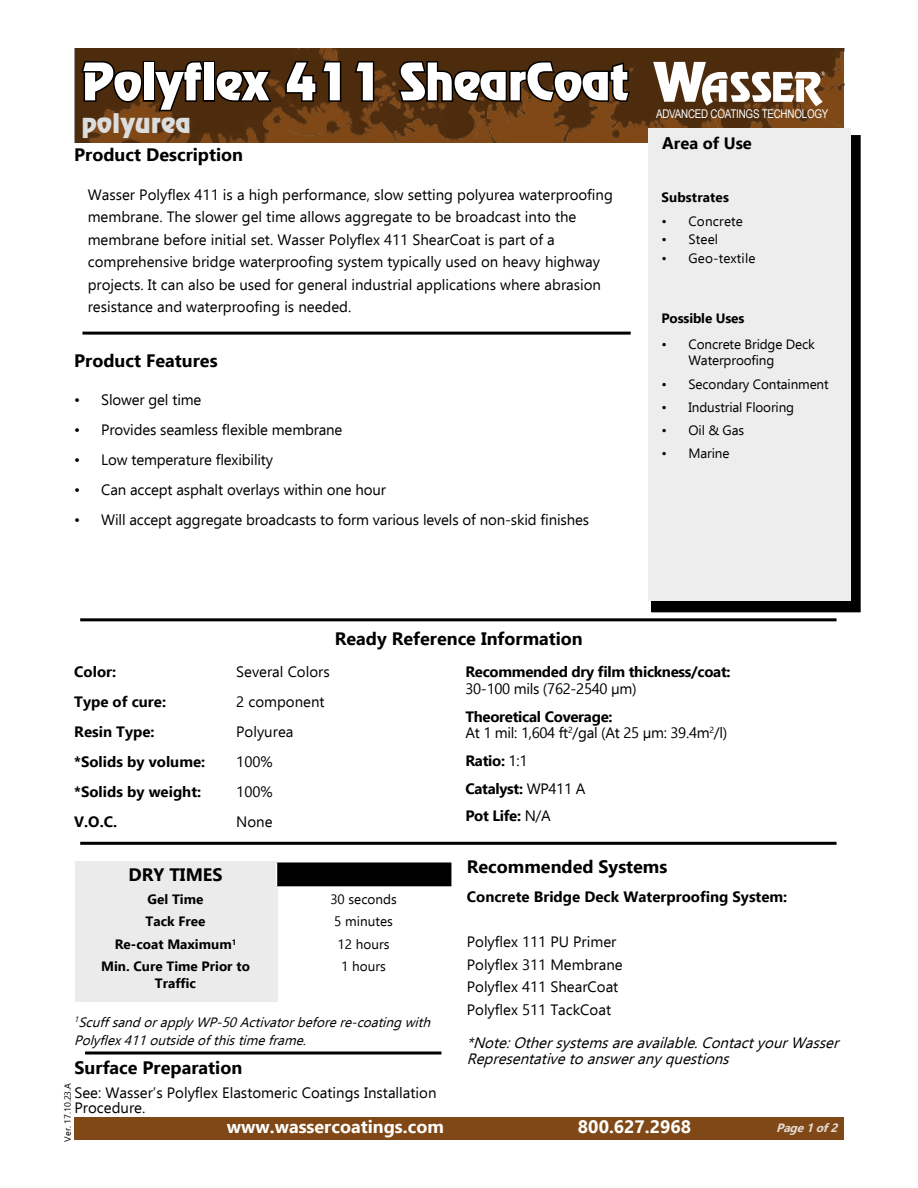
<style>
.page{position:relative;width:918px;height:1188px;background:#fff}
.page>*{position:absolute;margin:0;border:0;box-sizing:border-box;transform-origin:0 0}
.t1{font:51px "Revue BT";letter-spacing:-.02em;color:#fff}
.t2{font:27px "Revue BT";color:#dcddde}
.t3{font:700 18px "Ebrima";color:#000}
.t4{font:700 18px "Ebrima";color:#fff}
.t5{font:700 16.5px "Ebrima";color:#000}
.t6{font:15px/22.5px "Ebrima";color:#000}
.t7{font:700 15px "Ebrima";color:#000}
.t8{font:italic 15px/16.5px "Ebrima";color:#000}
.t9{font:15px/16.5px "Ebrima";letter-spacing:-.02em;color:#000}
.t10{font:700 15px/27.8px "Ebrima";letter-spacing:-.02em;color:#000}
.t11{font:13.5px/16.5px "Ebrima";letter-spacing:-.01em;color:#000}
.t12{font:italic 13.5px/18px "Ebrima";color:#000}
.t13{font:700 13.5px/16.2px "Ebrima";color:#000;text-align:center}
.t14{font:13.5px "Ebrima";letter-spacing:.01em;color:#000}
.t15{font:12px "Arial Narrow";letter-spacing:-.02em;color:#fff}
.t16{font:italic 700 12px "Ebrima";color:#fff}
.t17{font:9px "Ebrima";color:#000}
.t18{font:1.5px "Ebrima";color:#000}
.s1{font-weight:700}
.s2{font-weight:400}
</style>
<div class="page">
<img style="left:75px;top:48px;width:769px;height:95px">
<div style="left:74px;top:1117px;width:770px;height:22px;background:#7f4816"></div>
<svg style="left:653px;top:62px;width:172px;height:44px"></svg>
<svg style="left:79px;top:59px;width:65px;height:46px"></svg>
<div style="left:143px;top:61px;width:12px;height:41px;border:3px solid #000"></div>
<svg style="left:151px;top:60px;width:55px;height:54px"></svg>
<div style="left:203px;top:61px;width:12px;height:41px;border:3px solid #000"></div>
<svg style="left:214px;top:68px;width:60px;height:36px"></svg>
<svg style="left:284px;top:60px;width:59px;height:43px"></svg>
<svg style="left:353px;top:60px;width:23px;height:43px"></svg>
<svg style="left:397px;top:59px;width:235px;height:46px"></svg>
<div style="left:652px;top:136px;width:208px;height:476px;background:#000"></div>
<div style="left:651px;top:135px;width:210px;height:477px;border:2px solid #000"></div>
<div style="left:648px;top:128px;width:203px;height:472px;background:#ededee"></div>
<hr style="left:80px;top:618px;width:757px;height:3px;background:#000">
<hr style="left:82px;top:332px;width:549px;height:3px;background:#000">
<div style="left:75px;top:861px;width:203px;height:140px;background:#ebebec"></div>
<div style="left:276px;top:862px;width:175px;height:25px;background:#000"></div>
<hr style="left:276px;top:861px;width:175px;height:1px;background:#fff">
<hr style="left:276px;top:886px;width:175px;height:2px;background:#fff">
<svg style="left:276px;top:862px;width:1px;height:24px"></svg>
<hr style="left:80px;top:842px;width:757px;height:3px;background:#000">
<hr style="left:85px;top:1051px;width:356px;height:3px;background:#000">
<h1 class="t1" style="left:81px;top:51px;width:549px">Polyflex 411 ShearCoat</h1>
<p class="t3" style="left:74px;top:141px;width:170px">Product Description</p>
<p class="t6" style="left:88px;top:183px;width:527px">Wasser Polyflex 411 is a high performance, slow setting polyurea waterproofing membrane. The slower gel time allows aggregate to be broadcast into the membrane before initial set. Wasser Polyflex 411 ShearCoat is part of a comprehensive bridge waterproofing system typically used on heavy highway projects. It can also be used for general industrial applications where abrasion resistance and waterproofing is needed.</p>
<h2 class="t2" style="left:81px;top:107px;width:111px">polyurea</h2>
<p class="t3" style="left:74px;top:347px;width:145px">Product Features</p>
<p class="t6" style="left:74px;top:388px;width:129px">• Slower gel time</p>
<p class="t6" style="left:74px;top:418px;width:270px">• Provides seamless flexible membrane</p>
<p class="t6" style="left:74px;top:448px;width:200px">• Low temperature flexibility</p>
<p class="t6" style="left:74px;top:478px;width:313px">• Can accept asphalt overlays within one hour</p>
<p class="t6" style="left:74px;top:508px;width:516px">• Will accept aggregate broadcasts to form various levels of non-skid finishes</p>
<p class="t15" style="left:656px;top:105px;width:174px">ADVANCED COATINGS TECHNOLOGY</p>
<p class="t5" style="left:662px;top:131px;width:91px">Area of Use</p>
<p class="t13" style="left:662px;top:189px;width:69px">Substrates</p>
<p class="t14" style="left:662px;top:212px;width:83px">• Concrete</p>
<p class="t11" style="left:662px;top:231px;width:58px">• Steel</p>
<p class="t14" style="left:662px;top:248px;width:95px">• Geo-textile</p>
<p class="t13" style="left:662px;top:310px;width:84px">Possible Uses</p>
<p class="t11" style="left:688px;top:336px;width:128px;text-indent:-27px">• Concrete Bridge Deck<br>Waterproofing</p>
<p class="t11" style="left:662px;top:375px;width:169px">• Secondary Containment</p>
<p class="t11" style="left:662px;top:399px;width:134px">• Industrial Flooring</p>
<p class="t11" style="left:662px;top:422px;width:84px">• Oil &amp; Gas</p>
<p class="t11" style="left:662px;top:445px;width:69px">• Marine</p>
<p class="t3" style="left:335px;top:625px;width:250px">Ready Reference Information</p>
<p class="t10" style="left:465px;top:658px;width:267px">Recommended dry film thickness/coat:</p>
<p class="t9" style="left:465px;top:680px;width:173px">30-100 mils (762-2540 µm)</p>
<p class="t9" style="left:465px;top:708px;width:263px"><span class="s1">Theoretical Coverage:<br></span>At 1 mil: 1,604 ft<sup>2</sup>/gal (At 25 µm: 39.4m<sup>2</sup>/l)</p>
<p class="t10" style="left:465px;top:746px;width:121px">Ratio: <span class="s2">1:1<br></span>Catalyst: <span class="s2">WP411 A<br></span>Pot Life: <span class="s2">N/A</span></p>
<p class="t7" style="left:74px;top:661px;width:43px">Color:</p>
<p class="t6" style="left:236px;top:661px;width:95px">Several Colors</p>
<p class="t7" style="left:74px;top:691px;width:93px">Type of cure:</p>
<p class="t6" style="left:236px;top:691px;width:90px">2 component</p>
<p class="t7" style="left:74px;top:721px;width:82px">Resin Type:</p>
<p class="t6" style="left:236px;top:721px;width:59px">Polyurea</p>
<p class="t7" style="left:74px;top:751px;width:133px">*Solids by volume:</p>
<p class="t6" style="left:236px;top:751px;width:38px">100%</p>
<p class="t7" style="left:74px;top:781px;width:129px">*Solids by weight:</p>
<p class="t6" style="left:236px;top:781px;width:38px">100%</p>
<p class="t7" style="left:74px;top:811px;width:44px">V.O.C.</p>
<p class="t6" style="left:236px;top:811px;width:38px">None</p>
<p class="t3" style="left:467px;top:853px;width:202px">Recommended Systems</p>
<p class="t7" style="left:467px;top:886px;width:322px">Concrete Bridge Deck Waterproofing System:</p>
<p class="t6" style="left:467px;top:930px;width:157px">Polyflex 111 PU Primer<br>Polyflex 311 Membrane<br>Polyflex 411 ShearCoat<br>Polyflex 511 TackCoat</p>
<p class="t8" style="left:467px;top:1034px;width:379px">*Note:Othersystemsareavailable.ContactyourWasser<br>Representativetoansweranyquestions</p>
<p class="t3" style="left:129px;top:861px;width:96px">DRY TIMES</p>
<p class="t13" style="left:148px;top:890px;width:57px">Gel Time</p>
<p class="t11" style="left:330px;top:890px;width:68px">30 seconds</p>
<p class="t13" style="left:146px;top:913px;width:61px">Tack Free</p>
<p class="t11" style="left:334px;top:913px;width:60px">5 minutes</p>
<p class="t13" style="left:115px;top:936px;width:123px">Re-coat Maximum<sup>1</sup></p>
<p class="t11" style="left:338px;top:936px;width:53px">12 hours</p>
<p class="t13" style="left:101px;top:958px;width:150px">Min. Cure Time Prior to<br>Traffic</p>
<p class="t11" style="left:341px;top:958px;width:46px">1 hours</p>
<p class="t12" style="left:74px;top:1013px;width:362px"><sup>1</sup>ScuffsandorapplyWP-50Activatorbeforere-coatingwith<br>Polyflex411outsideofthistimeframe.</p>
<p class="t3" style="left:75px;top:1054px;width:169px">Surface Preparation</p>
<p class="t6" style="left:75px;top:1085px;width:364px;line-height:15px">See: Wasser’s Polyflex Elastomeric Coatings Installation<br>Procedure.</p>
<p class="t17" style="left:61px;top:1142px;width:60px;rotate:-90deg">Ver. 17.10.23.A</p>
<p class="t18" style="left:65px;top:1085px;width:3px;rotate:-90deg">W</p>
<p class="t4" style="left:227px;top:1113px;width:219px">www.wassercoatings.com</p>
<p class="t4" style="left:578px;top:1113px;width:115px">800.627.2968</p>
<p class="t16" style="left:776px;top:1119px;width:67px">Page1of2</p>
</div>
